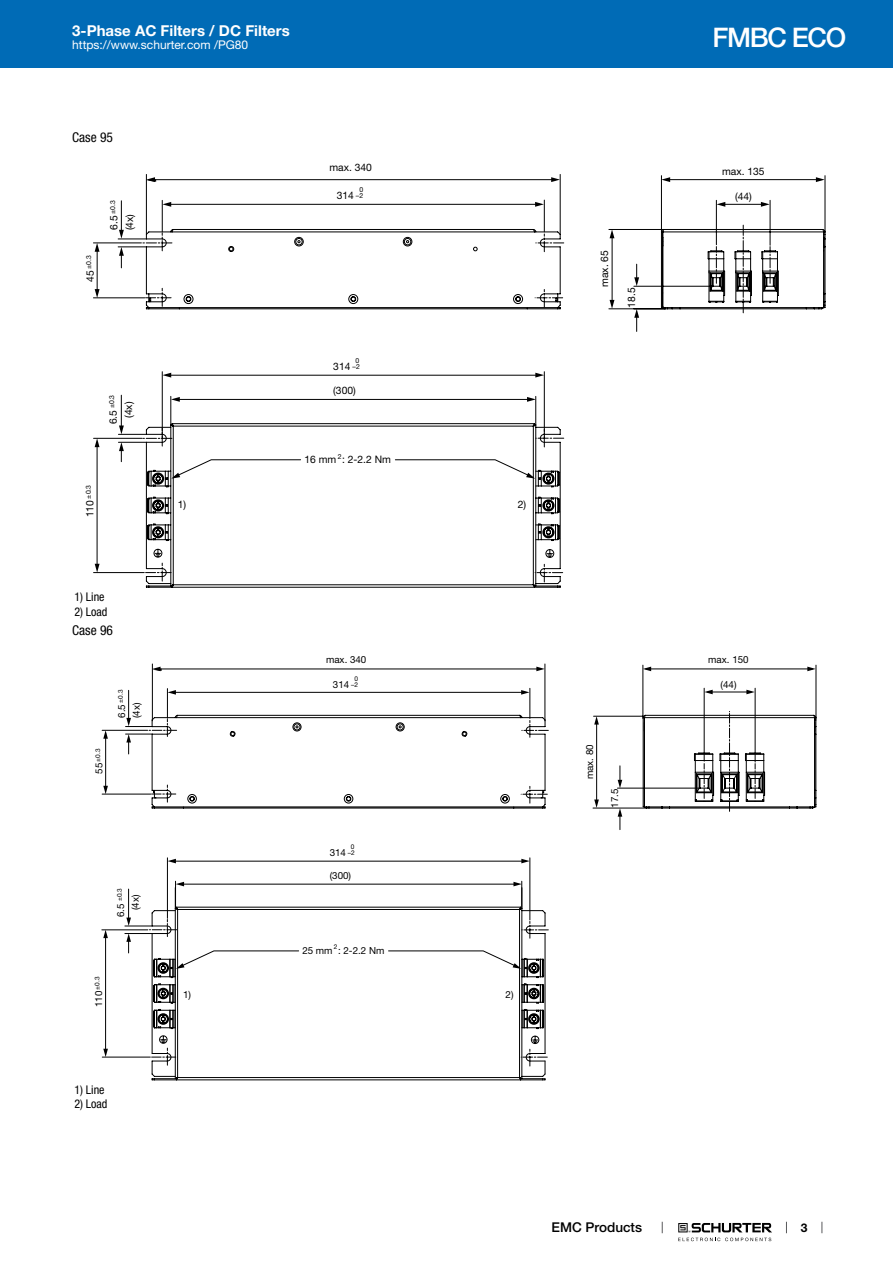
<style>
.page{position:relative;width:893px;height:1263px;background:#fff}
.page>*{position:absolute;margin:0;border:0;box-sizing:border-box;transform-origin:0 0}
.t1{font:500 27px "Helvetica Neue LT";letter-spacing:-.05em;color:#fff}
.t2{font:700 15px "Helvetica Neue LT";color:#fff}
.t3{font:condensed 13.5px "Helvetica Neue LT";color:#000}
.t4{font:500 13.5px "Helvetica Neue LT";color:#000}
.t5{font:12px "Helvetica Neue LT";color:#fff}
.t6{font:condensed 12px "Helvetica Neue LT";color:#000}
.t7{font:700 12px "Helvetica Neue LT";color:#000}
.t8{font:10.35px "Helvetica Neue LT";color:#000}
.t9{font:9.75px "Helvetica Neue LT";color:#000}
.t10{font:6.9px/6.4px "Helvetica Neue LT";color:#000;text-align:center}
.t11{font:6.45px/6.1px "Helvetica Neue LT";color:#000;text-align:center}
.s1{font-size:10.35px}
.s2{font-size:9.75px}
</style>
<div class="page">
<svg style="left:678px;top:1223px;width:94px;height:18px"></svg>
<div style="left:0;top:0;width:893px;height:68px;background:#006bb6"></div>
<svg style="left:93px;top:371px;width:465px;height:217px"></svg>
<svg style="left:93px;top:174px;width:732px;height:158px"></svg>
<svg style="left:146px;top:549px;width:417px;height:33px"></svg>
<svg style="left:146px;top:177px;width:10px;height:5px"></svg>
<svg style="left:551px;top:177px;width:9px;height:5px"></svg>
<svg style="left:162px;top:202px;width:9px;height:5px"></svg>
<svg style="left:535px;top:202px;width:9px;height:5px"></svg>
<svg style="left:816px;top:177px;width:9px;height:5px"></svg>
<svg style="left:761px;top:202px;width:9px;height:5px"></svg>
<svg style="left:716px;top:202px;width:9px;height:5px"></svg>
<svg style="left:661px;top:177px;width:9px;height:5px"></svg>
<svg style="left:610px;top:229px;width:4px;height:9px"></svg>
<svg style="left:634px;top:309px;width:5px;height:9px"></svg>
<svg style="left:634px;top:277px;width:5px;height:9px"></svg>
<svg style="left:610px;top:300px;width:4px;height:9px"></svg>
<svg style="left:147px;top:459px;width:412px;height:81px"></svg>
<svg style="left:95px;top:243px;width:5px;height:9px"></svg>
<svg style="left:95px;top:289px;width:5px;height:9px"></svg>
<svg style="left:119px;top:247px;width:5px;height:21px"></svg>
<svg style="left:119px;top:230px;width:5px;height:9px"></svg>
<svg style="left:171px;top:397px;width:9px;height:5px"></svg>
<svg style="left:162px;top:373px;width:9px;height:5px"></svg>
<svg style="left:535px;top:373px;width:9px;height:5px"></svg>
<svg style="left:527px;top:397px;width:9px;height:5px"></svg>
<svg style="left:95px;top:438px;width:5px;height:9px"></svg>
<svg style="left:95px;top:564px;width:5px;height:8px"></svg>
<svg style="left:119px;top:442px;width:5px;height:9px"></svg>
<svg style="left:119px;top:425px;width:5px;height:9px"></svg>
<hr style="left:158px;top:669px;width:383px;height:1px;background:#000">
<hr style="left:128px;top:690px;width:1px;height:32px;background:#000">
<hr style="left:105px;top:733px;width:1px;height:55px;background:#000">
<hr style="left:172px;top:692px;width:353px;height:1px;background:#000">
<hr style="left:102px;top:1057px;width:48px;height:1px;background:#000">
<hr style="left:102px;top:929px;width:46px;height:1px;background:#000">
<hr style="left:105px;top:934px;width:1px;height:116px;background:#000">
<hr style="left:167px;top:688px;width:1px;height:30px;background:#000">
<hr style="left:530px;top:688px;width:1px;height:30px;background:#000">
<hr style="left:152px;top:664px;width:1px;height:57px;background:#000">
<hr style="left:545px;top:664px;width:1px;height:57px;background:#000">
<hr style="left:102px;top:794px;width:49px;height:1px;background:#000">
<hr style="left:102px;top:730px;width:46px;height:1px;background:#000">
<hr style="left:643px;top:665px;width:1px;height:53px;background:#000">
<hr style="left:816px;top:665px;width:1px;height:53px;background:#000">
<hr style="left:646px;top:669px;width:167px;height:1px;background:#000">
<hr style="left:704px;top:688px;width:1px;height:73px;background:#000">
<hr style="left:755px;top:688px;width:1px;height:74px;background:#000">
<hr style="left:708px;top:692px;width:43px;height:1px;background:#000">
<svg style="left:125px;top:715px;width:691px;height:343px"></svg>
<svg style="left:152px;top:667px;width:10px;height:4px"></svg>
<svg style="left:536px;top:667px;width:9px;height:4px"></svg>
<svg style="left:168px;top:690px;width:8px;height:5px"></svg>
<svg style="left:521px;top:690px;width:8px;height:5px"></svg>
<svg style="left:807px;top:667px;width:9px;height:4px"></svg>
<svg style="left:746px;top:690px;width:9px;height:4px"></svg>
<svg style="left:704px;top:690px;width:9px;height:4px"></svg>
<svg style="left:643px;top:667px;width:8px;height:4px"></svg>
<svg style="left:593px;top:711px;width:222px;height:119px"></svg>
<svg style="left:103px;top:730px;width:5px;height:9px"></svg>
<svg style="left:103px;top:786px;width:5px;height:8px"></svg>
<svg style="left:126px;top:718px;width:51px;height:36px"></svg>
<svg style="left:168px;top:859px;width:8px;height:4px"></svg>
<svg style="left:521px;top:859px;width:9px;height:4px"></svg>
<svg style="left:149px;top:881px;width:399px;height:199px"></svg>
<svg style="left:103px;top:930px;width:5px;height:8px"></svg>
<svg style="left:103px;top:1049px;width:5px;height:8px"></svg>
<svg style="left:126px;top:933px;width:5px;height:20px"></svg>
<svg style="left:126px;top:917px;width:5px;height:9px"></svg>
<h2 class="t2" style="left:72px;top:21px;width:219px">3-Phase AC Filters / DC Filters</h2>
<p class="t5" style="left:72px;top:38px;width:178px">https://www.schurter.com /PG80</p>
<h1 class="t1" style="left:713px;top:21px;width:135px">FMBC ECO</h1>
<h3 class="t3" style="left:72px;top:130px;width:42px">Case 95</h3>
<p class="t10" style="left:85px;top:281px;width:28px;rotate:-90deg"><span class="s1">45</span> ±0.3</p>
<p class="t10" style="left:109px;top:230px;width:31px;rotate:-90deg"><span class="s1">6.5</span> ±0.3</p>
<p class="t8" style="left:123px;top:230px;width:18px;rotate:-90deg">(4x)</p>
<p class="t10" style="left:109px;top:424px;width:31px;rotate:-90deg"><span class="s1">6.5</span> ±0.3</p>
<p class="t8" style="left:122px;top:418px;width:18px;rotate:-90deg">(4x)</p>
<p class="t8" style="left:329px;top:161px;width:44px">max. 340</p>
<p class="t8" style="left:722px;top:165px;width:44px">max. 135</p>
<p class="t10" style="left:356px;top:186px;width:9px">0 –2</p>
<p class="t8" style="left:337px;top:190px;width:19px">314</p>
<p class="t8" style="left:735px;top:190px;width:18px">(44)</p>
<p class="t10" style="left:353px;top:357px;width:9px;line-height:6px">0 –2</p>
<p class="t8" style="left:333px;top:360px;width:19px">314</p>
<p class="t8" style="left:333px;top:385px;width:24px">(300)</p>
<p class="t10" style="left:338px;top:453px;width:5px">2</p>
<p class="t8" style="left:304px;top:453px;width:88px">16 mm : 2-2.2 Nm</p>
<p class="t8" style="left:598px;top:287px;width:38px;rotate:-90deg">max. 65</p>
<p class="t8" style="left:625px;top:308px;width:22px;rotate:-90deg">18.5</p>
<p class="t10" style="left:85px;top:517px;width:34px;rotate:-90deg"><span class="s1">110</span> ±0.3</p>
<p class="t6" style="left:74px;top:590px;width:32px">1) Line</p>
<p class="t6" style="left:74px;top:605px;width:35px">2) Load</p>
<h3 class="t3" style="left:72px;top:622px;width:42px">Case 96</h3>
<p class="t11" style="left:95px;top:774px;width:27px;rotate:-90deg"><span class="s2">55</span> ±0.3</p>
<p class="t11" style="left:117px;top:718px;width:30px;rotate:-90deg"><span class="s2">6.5</span> ±0.3</p>
<p class="t9" style="left:130px;top:718px;width:17px;rotate:-90deg">(4x)</p>
<p class="t11" style="left:116px;top:917px;width:30px;rotate:-90deg"><span class="s2">6.5</span> ±0.3</p>
<p class="t9" style="left:130px;top:910px;width:17px;rotate:-90deg">(4x)</p>
<p class="t11" style="left:94px;top:1007px;width:32px;rotate:-90deg"><span class="s2">110</span> ±0.3</p>
<p class="t6" style="left:74px;top:1083px;width:32px">1) Line</p>
<p class="t6" style="left:74px;top:1097px;width:35px">2) Load</p>
<p class="t8" style="left:178px;top:498px;width:10px">1)</p>
<p class="t8" style="left:518px;top:498px;width:10px">2)</p>
<p class="t9" style="left:326px;top:654px;width:42px">max. 340</p>
<p class="t9" style="left:708px;top:654px;width:42px">max. 150</p>
<p class="t11" style="left:351px;top:675px;width:8px">0 –2</p>
<p class="t9" style="left:721px;top:678px;width:17px">(44)</p>
<p class="t9" style="left:333px;top:678px;width:18px">314</p>
<p class="t11" style="left:348px;top:844px;width:8px;line-height:5.6px">0 –2</p>
<p class="t9" style="left:330px;top:847px;width:18px">314</p>
<p class="t9" style="left:330px;top:870px;width:23px">(300)</p>
<p class="t11" style="left:334px;top:943px;width:5px">2</p>
<p class="t9" style="left:302px;top:944px;width:84px">25 mm : 2-2.2 Nm</p>
<p class="t9" style="left:183px;top:988px;width:9px">1)</p>
<p class="t9" style="left:506px;top:988px;width:9px">2)</p>
<p class="t9" style="left:584px;top:779px;width:36px;rotate:-90deg">max. 80</p>
<p class="t9" style="left:609px;top:808px;width:21px;rotate:-90deg">17.5</p>
<h3 class="t4" style="left:552px;top:1219px;width:92px">EMC Products</h3>
<p class="t7" style="left:801px;top:1220px;width:8px">3</p>
</div>
